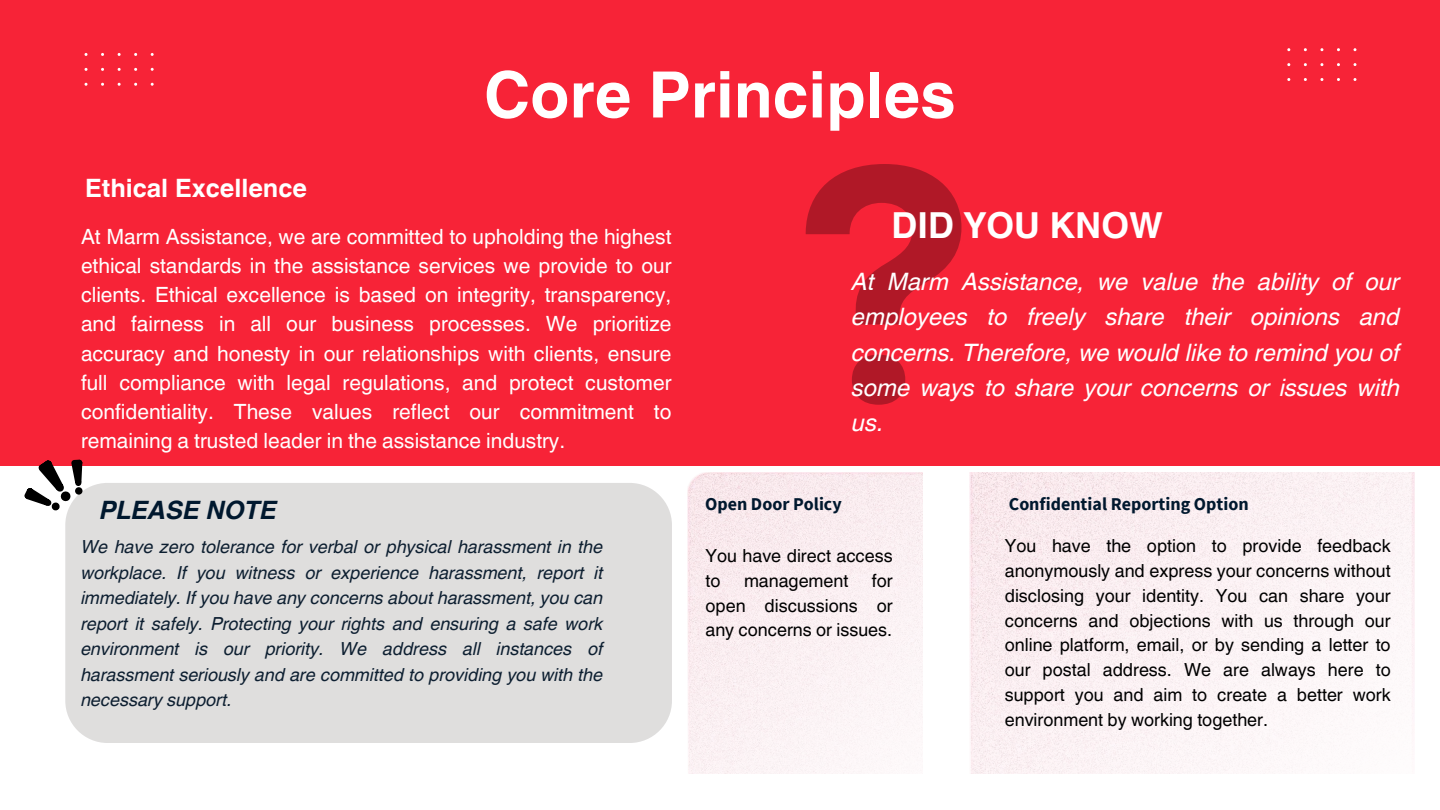
<style>
.page{position:relative;width:1440px;height:810px;background:#fff}
.page>*{position:absolute;margin:0;border:0;box-sizing:border-box;transform-origin:0 0}
.t1{font:700 64px "Helvetica World";color:#fff}
.t2{font:700 35.8px "Helvetica World";color:#fff}
.t3{font:700 25.3px "Helvetica World";color:#fff}
.t4{font:italic 700 25.3px "Helvetica World";color:#00182e}
.t5{font:italic 24px/35.2px "Helvetica World";color:#fff;text-align:justify}
.t6{font:21px/29.2px "Helvetica World";color:#fff;text-align:justify}
.t7{font:18px/24.8px "Helvetica World";color:#000;text-align:justify}
.t8{font:italic 18px/25.5px "Helvetica World";color:#00182e;text-align:justify}
.t9{font:700 18px "Source Sans Pro";color:#00182e}
</style>
<div class="page">
<div style="left:0;top:0;width:1440px;height:466px;background:#f72337"></div>
<div style="left:65px;top:483px;width:607px;height:260px;background:#dfdedd;border-radius:42px"></div>
<svg style="left:24px;top:459px;width:69px;height:56px"></svg>
<svg style="left:806px;top:164px;width:155px;height:241px"></svg>
<img style="left:687px;top:473px;width:235px;height:301px">
<img style="left:970px;top:473px;width:445px;height:301px">
<p class="t1" style="left:484px;top:43px;width:473px">Core Principles</p>
<h2 class="t3" style="left:85px;top:168px;width:223px">Ethical Excellence</h2>
<p class="t6" style="left:81px;top:222px;width:592px">At Marm Assistance, we are committed to upholding the highest ethical standards in the assistance services we provide to our clients. Ethical excellence is based on integrity, transparency, and fairness in all our business processes. We prioritize accuracy and honesty in our relationships with clients, ensure full compliance with legal regulations, and protect customer confidentiality. These values reflect our commitment to remaining a trusted leader in the assistance industry.</p>
<p class="t4" style="left:100px;top:490px;width:179px">PLEASE NOTE</p>
<p class="t8" style="left:81px;top:532px;width:524px">We have zero tolerance for verbal or physical harassment in the workplace. If you witness or experience harassment, report it immediately. If you have any concerns about harassment, you can report it safely. Protecting your rights and ensuring a safe work environment is our priority. We address all instances of harassment seriously and are committed to providing you with the necessary support.</p>
<h6 class="t2" style="left:891px;top:196px;width:273px">DID YOU KNOW</h6>
<h5 class="t5" style="left:852px;top:262px;width:550px">At Marm Assistance, we value the ability of our employees to freely share their opinions and concerns. Therefore, we would like to remind you of some ways to share your concerns or issues with us.</h5>
<p class="t9" style="left:705px;top:492px;width:138px">Open Door Policy</p>
<p class="t9" style="left:1009px;top:492px;width:241px">Confidential Reporting Option</p>
<p class="t7" style="left:706px;top:543px;width:189px">You have direct access to</p>
<p class="t7" style="left:706px;top:568px;width:189px;text-indent:166px">for open discussions or any concerns or issues.</p>
<p class="t7" style="left:744px;top:568px;width:106px">management</p>
<p class="t7" style="left:1005px;top:534px;width:388px">You have the option to provide feedback anonymously and express your concerns without disclosing your identity. You can share your concerns and objections with us through our online platform, email, or by sending a letter to our postal address. We are always here to support you and aim to create a better work environment by working together.</p>
</div>
